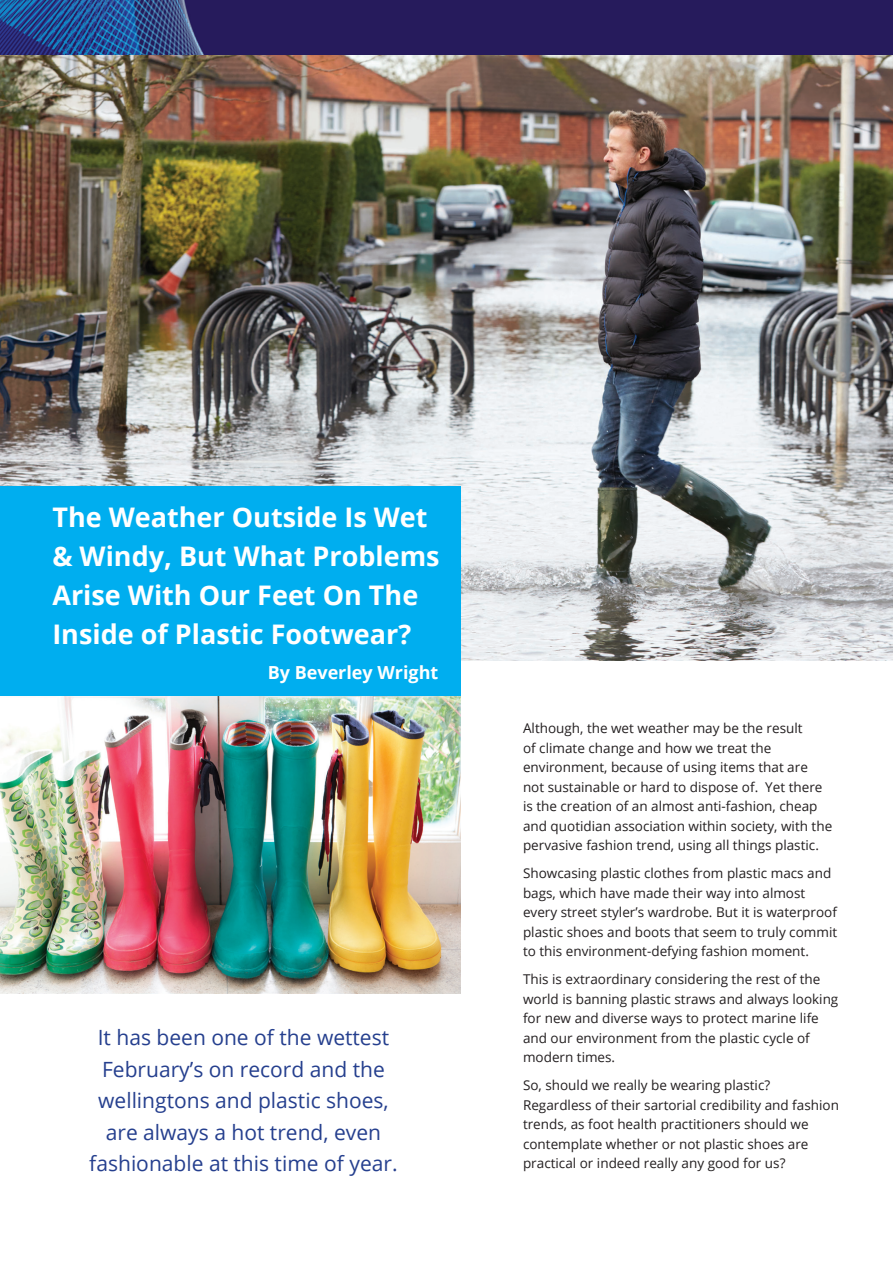
<style>
.page{position:relative;width:893px;height:1263px;background:#fff}
.page>*{position:absolute;margin:0;border:0;box-sizing:border-box;transform-origin:0 0}
.t1{font:700 27px/39px "Open Sans";color:#fff}
.t2{font:21px/31.5px "Open Sans";color:#253f8e;text-align:center}
.t3{font:700 18px "Open Sans";color:#fff}
.t4{font:13.5px/19.5px "Open Sans";color:#231f20}
</style>
<div class="page">
<img style="left:0;top:0;width:893px;height:661px">
<img style="left:0;top:696px;width:461px;height:298px">
<div style="left:0;top:486px;width:461px;height:210px;background:#00aeef"></div>
<p class="t1" style="left:52px;top:497px;width:389px">The Weather Outside Is Wet &amp; Windy, But What Problems<br>Arise With Our Feet On The<br>Inside of Plastic Footwear?</p>
<p class="t3" style="left:268px;top:660px;width:172px">By Beverley Wright</p>
<p class="t2" style="left:89px;top:1021px;width:310px">It has been one of the wettest<br>February’s on record and the wellingtons and plastic shoes, are always a hot trend, even fashionable at this time of year.</p>
<p class="t4" style="left:523px;top:718px;width:311px">Although, the wet weather may be the result<br>of climate change and how we treat the environment, because of using items that are not sustainable or hard to dispose of. Yet there is the creation of an almost anti-fashion, cheap and quotidian association within society, with the pervasive fashion trend, using all things plastic.</p>
<p class="t4" style="left:523px;top:863px;width:316px">Showcasing plastic clothes from plastic macs and bags, which have made their way into almost every street styler’s wardrobe. But it is waterproof plastic shoes and boots that seem to truly commit to this environment-defying fashion moment.</p>
<p class="t4" style="left:523px;top:969px;width:317px">This is extraordinary considering the rest of the world is banning plastic straws and always looking for new and diverse ways to protect marine life and our environment from the plastic cycle of modern times.</p>
<p class="t4" style="left:523px;top:1075px;width:317px">So, should we really be wearing plastic?<br>Regardless of their sartorial credibility and fashion trends, as foot health practitioners should we contemplate whether or not plastic shoes are practical or indeed really any good for us?</p>
</div>
